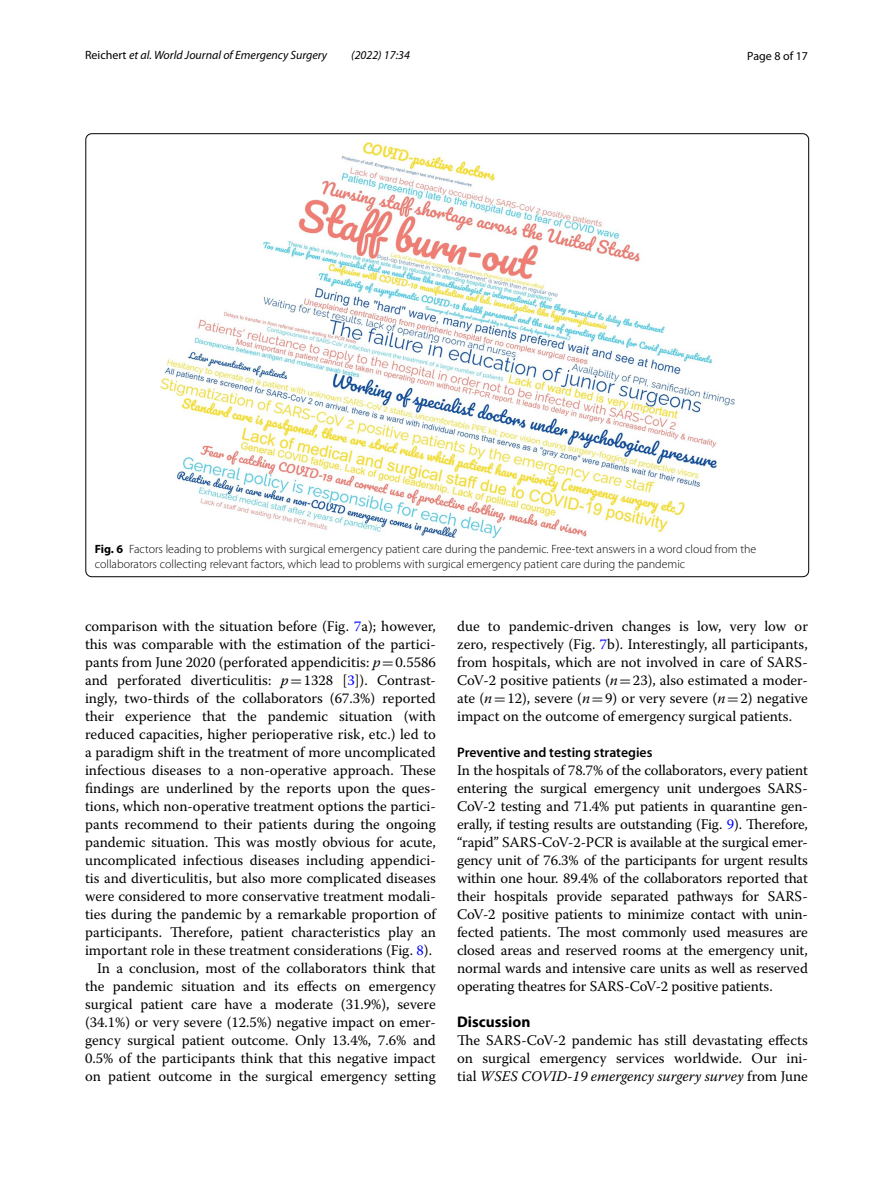
<style>
.page{position:relative;width:893px;height:1187px;background:#fff}
.page>*{position:absolute;margin:0;border:0;box-sizing:border-box;transform-origin:0 0}
.t1{font:700 15.45px "Myriad Pro";color:#000}
.t2{font:14.7px/18px "Warnock Pro";color:#000;text-align:justify}
.t3{font:600 13.8px "Myriad Pro";color:#000}
.t4{font:300 12px/15px "Myriad Pro";color:#000}
.t5{font:italic 12px "Myriad Pro";color:#000}
.t6{font:12px "Myriad Pro";color:#000}
.s1{font-style:normal}
.s2{font-weight:700}
.s3{color:#00f}
.s4{font-style:italic}
.s5{font-family:"MTSY"}
</style>
<div class="page">
<img style="left:160px;top:143px;width:574px;height:394px">
<p class="t5" style="left:85px;top:48px;width:244px"><span class="s1">Reichert</span> et al. World Journal of Emergency Surgery</p>
<p class="t5" style="left:351px;top:48px;width:60px">(2022) 17:34</p>
<p class="t6" style="left:747px;top:48px;width:62px">Page 8 of 17</p>
<p class="t4" style="left:95px;top:541px;width:663px"><span class="s2">Fig. 6</span> Factors leading to problems with surgical emergency patient care during the pandemic. Free-text answers in a word cloud from the collaborators collecting relevant factors, which lead to problems with surgical emergency patient care during the pandemic</p>
<p class="t2" style="left:85px;top:617px;width:352px;text-align:right">comparison with the situation before (Fig. <span class="s3">7</span>a); however, this was comparable with the estimation of the partici&shy;pants from June 2020 (perforated appendicitis: <span class="s4">p</span><span class="s5">=</span>0.5586 and perforated diverticulitis: <span class="s4">p</span><span class="s5">=</span>1328 [<span class="s3">3</span>]). Contrast&shy;ingly, two-thirds of the collaborators (67.3%) reported their experience that the pandemic situation (with reduced capacities, higher perioperative risk, etc.) led to a paradigm shift in the treatment of more uncomplicated infectious diseases to a non-operative approach. These findings are underlined by the reports upon the ques&shy;tions, which non-operative treatment options the partici&shy;pants recommend to their patients during the ongoing pandemic situation. This was mostly obvious for acute, uncomplicated infectious diseases including appendici&shy;tis and diverticulitis, but also more complicated diseases were considered to more conservative treatment modali&shy;ties during the pandemic by a remarkable proportion of participants. Therefore, patient characteristics play an important role in these treatment considerations (Fig. <span class="s3">8</span>).<br>In a conclusion, most of the collaborators think that the pandemic situation and its effects on emergency surgical patient care have a moderate (31.9%), severe (34.1%) or very severe (12.5%) negative impact on emer&shy;gency surgical patient outcome. Only 13.4%, 7.6% and 0.5% of the participants think that this negative impact on patient outcome in the surgical emergency setting</p>
<p class="t2" style="left:457px;top:617px;width:352px">due to pandemic-driven changes is low, very low or zero, respectively (Fig. <span class="s3">7</span>b). Interestingly, all participants, from hospitals, which are not involved in care of SARS-CoV-2 positive patients (<span class="s4">n</span><span class="s5">=</span>23), also estimated a moder&shy;ate (<span class="s4">n</span><span class="s5">=</span>12), severe (<span class="s4">n</span><span class="s5">=</span>9) or very severe (<span class="s4">n</span><span class="s5">=</span>2) negative impact on the outcome of emergency surgical patients.</p>
<p class="t3" style="left:457px;top:743px;width:197px">Preventive and testing strategies</p>
<p class="t2" style="left:457px;top:761px;width:352px">In the hospitals of 78.7% of the collaborators, every patient entering the surgical emergency unit undergoes SARS-CoV-2 testing and 71.4% put patients in quarantine gen&shy;erally, if testing results are outstanding (Fig. <span class="s3">9</span>). Therefore, “rapid” SARS-CoV-2-PCR is available at the surgical emer&shy;gency unit of 76.3% of the participants for urgent results within one hour. 89.4% of the collaborators reported that their hospitals provide separated pathways for SARS-CoV-2 positive patients to minimize contact with unin&shy;fected patients. The most commonly used measures are closed areas and reserved rooms at the emergency unit, normal wards and intensive care units as well as reserved operating theatres for SARS-CoV-2 positive patients.</p>
<p class="t1" style="left:457px;top:1011px;width:75px">Discussion</p>
<p class="t2" style="left:457px;top:1031px;width:352px">The SARS-CoV-2 pandemic has still devastating effects on surgical emergency services worldwide. Our ini&shy;tial <span class="s4">WSES COVID-19 emergency surgery survey</span> from June</p>
</div>
